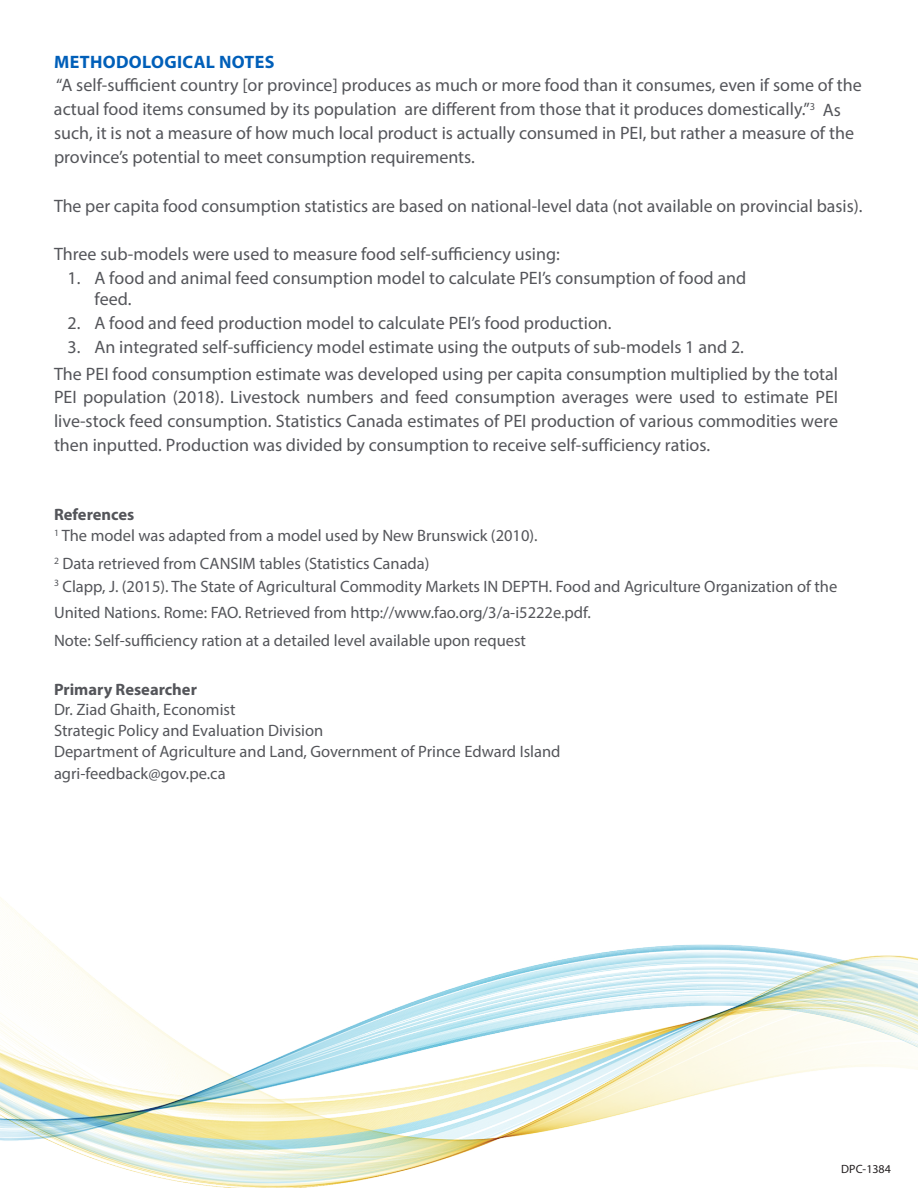
<style>
.page{position:relative;width:918px;height:1188px;background:#fff}
.page>*{position:absolute;margin:0;border:0;box-sizing:border-box;transform-origin:0 0}
.t1{font:18px/24px "Myriad Pro";color:#54555a}
.t2{font:700 18px "Myriad Pro";letter-spacing:.02em;color:#005fb9}
.t3{font:16.5px/21px "Myriad Pro";color:#54555a}
.t4{font:12px "Myriad Pro";color:#231f20}
.s1{font-weight:700}
</style>
<div class="page">
<img style="left:0;top:897px;width:918px;height:291px">
<p class="t2" style="left:54px;top:50px;width:222px">METHODOLOGICAL NOTES</p>
<p class="t1" style="left:54px;top:73px;width:809px">“A self-sufficient country [or province] produces as much or more food than it consumes, even if some of the actual food items consumed by its population are different from those that it produces domestically.”<sup>3</sup> As such, it is not a measure of how much local product is actually consumed in PEI, but rather a measure of the province’s potential to meet consumption requirements.</p>
<p class="t1" style="left:54px;top:193px;width:810px">The per capita food consumption statistics are based on national-level data (not available on provincial basis).</p>
<p class="t1" style="left:54px;top:241px;width:507px">Three sub-models were used to measure food self-sufficiency using:</p>
<p class="t1" style="left:94px;top:266px;width:653px;line-height:21.6px;text-indent:-27px">1. A food and animal feed consumption model to calculate PEI’s consumption of food and feed.</p>
<p class="t1" style="left:68px;top:311px;width:546px">2. A food and feed production model to calculate PEI’s food production.</p>
<p class="t1" style="left:68px;top:335px;width:678px">3. An integrated self-sufficiency model estimate using the outputs of sub-models 1 and 2.</p>
<p class="t1" style="left:54px;top:361px;width:786px;text-align:justify">The PEI food consumption estimate was developed using per capita consumption multiplied by the total PEI population (2018). Livestock numbers and feed consumption averages were used to estimate PEI live-stock feed consumption. Statistics Canada estimates of PEI production of various commodities were then inputted. Production was divided by consumption to receive self-sufficiency ratios.</p>
<p class="t3" style="left:54px;top:504px;width:485px"><span class="s1">References<br></span><sup>1</sup> The model was adapted from a model used by New Brunswick (2010).</p>
<p class="t3" style="left:54px;top:552px;width:785px;line-height:22.2px"><sup>2</sup> Data retrieved from CANSIM tables (Statistics Canada)<br><sup>3</sup> Clapp, J. (2015). The State of Agricultural Commodity Markets IN DEPTH. Food and Agriculture Organization of the</p>
<p class="t3" style="left:54px;top:598px;width:538px;line-height:27.8px">United Nations. Rome: FAO. Retrieved from http://www.fao.org/3/a-i5222e.pdf.<br>Note: Self-sufficiency ration at a detailed level available upon request</p>
<p class="t3" style="left:54px;top:678px;width:508px"><span class="s1">Primary Researcher<br></span>Dr. Ziad Ghaith, Economist<br>Strategic Policy and Evaluation Division<br>Department of Agriculture and Land, Government of Prince Edward Island agri-feedback@gov.pe.ca</p>
<p class="t4" style="left:841px;top:1162px;width:51px">DPC-1384</p>
</div>
